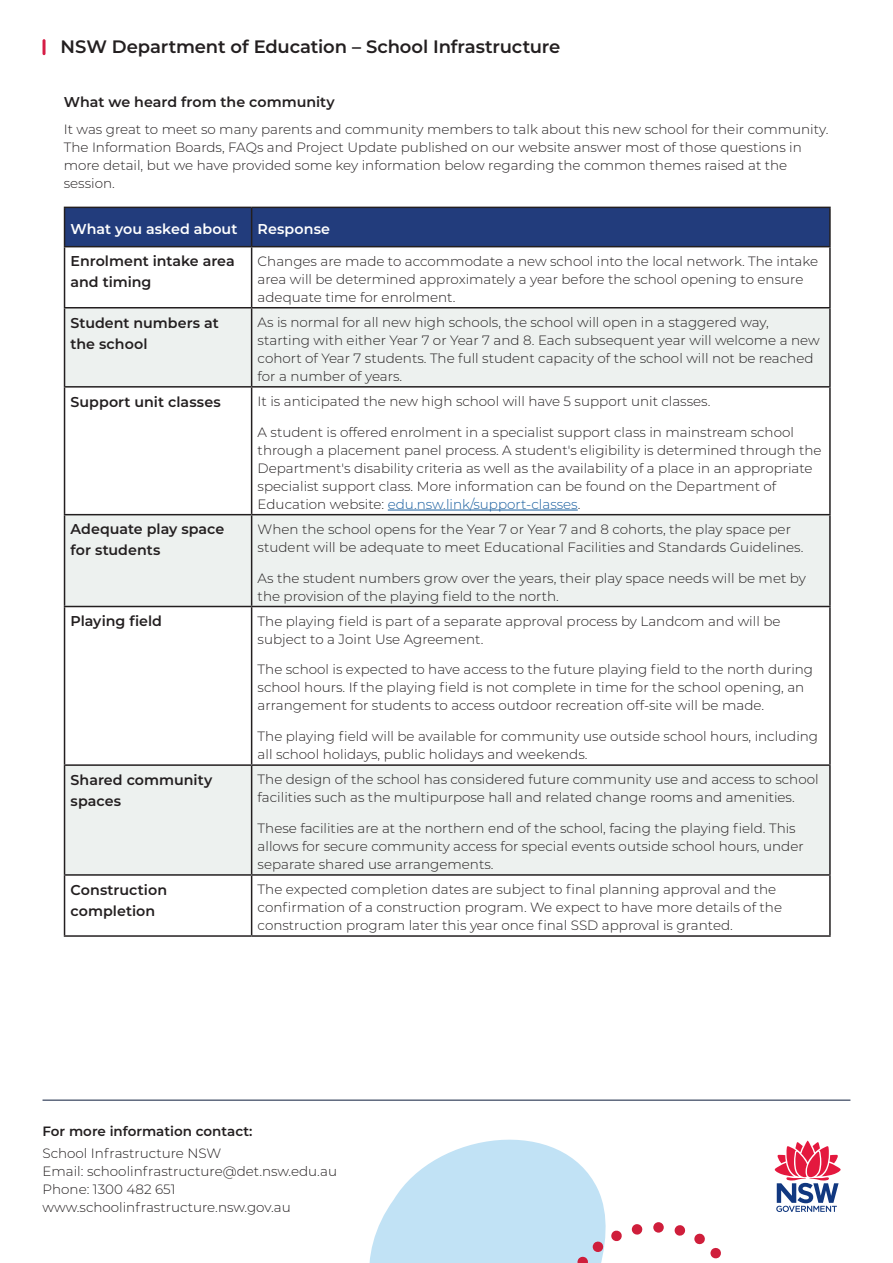
<style>
.page{position:relative;width:893px;height:1263px;background:#fff}
.page>*{position:absolute;margin:0;border:0;box-sizing:border-box;transform-origin:0 0}
.t1{font:600 18px "Montserrat";letter-spacing:-.005em;color:#231f20}
.t2{font:600 14.25px/21px "Montserrat";color:#231f20}
.t3{font:600 14.25px "Montserrat";letter-spacing:.005em;color:#fff}
.t4{font:300 13.5px/18px "Montserrat";color:#231f20}
.t5{font:600 13.5px "Montserrat";color:#231f20}
.s1{color:#175d9e}
</style>
<div class="page">
<svg style="left:369px;top:1139px;width:237px;height:124px;fill:#c1e2f5"></svg>
<svg style="left:632px;top:1224px;width:11px;height:11px"></svg>
<svg style="left:675px;top:1225px;width:11px;height:11px"></svg>
<svg style="left:611px;top:1230px;width:11px;height:12px"></svg>
<svg style="left:577px;top:1241px;width:27px;height:22px"></svg>
<svg style="left:694px;top:1233px;width:27px;height:26px"></svg>
<div style="left:653px;top:1222px;width:11px;height:11px;background:#cf1e3b;border-radius:50%"></div>
<hr style="left:43px;top:39px;width:3px;height:16px;background:#d61d46;border-radius:2px">
<hr style="left:43px;top:1100px;width:807px;height:1px;background:#0c1c3b">
<svg style="left:774px;top:1140px;width:67px;height:72px"></svg>
<div style="left:65px;top:208px;width:764px;height:38px;background:#223c7c"></div>
<svg style="left:65px;top:308px;width:764px;height:566px;fill:#eef1ef"></svg>
<hr style="left:64px;top:207px;width:188px;height:1px;background:#231f20">
<hr style="left:64px;top:208px;width:1px;height:38px;background:#231f20">
<hr style="left:252px;top:207px;width:579px;height:1px;background:#231f20">
<hr style="left:251px;top:208px;width:1px;height:38px;background:#231f20">
<hr style="left:829px;top:208px;width:2px;height:38px;background:#231f20">
<hr style="left:64px;top:246px;width:188px;height:1px;background:#231f20">
<hr style="left:64px;top:247px;width:1px;height:60px;background:#231f20">
<hr style="left:252px;top:246px;width:579px;height:1px;background:#231f20">
<hr style="left:251px;top:247px;width:1px;height:60px;background:#231f20">
<hr style="left:829px;top:247px;width:2px;height:60px;background:#231f20">
<hr style="left:64px;top:307px;width:188px;height:1px;background:#231f20">
<hr style="left:64px;top:308px;width:1px;height:78px;background:#231f20">
<hr style="left:252px;top:307px;width:579px;height:1px;background:#231f20">
<hr style="left:251px;top:308px;width:1px;height:78px;background:#231f20">
<hr style="left:829px;top:308px;width:2px;height:78px;background:#231f20">
<hr style="left:64px;top:386px;width:188px;height:2px;background:#231f20">
<hr style="left:64px;top:388px;width:1px;height:126px;background:#231f20">
<hr style="left:252px;top:386px;width:579px;height:2px;background:#231f20">
<hr style="left:251px;top:388px;width:1px;height:126px;background:#231f20">
<hr style="left:829px;top:388px;width:2px;height:126px;background:#231f20">
<hr style="left:64px;top:514px;width:188px;height:1px;background:#231f20">
<hr style="left:64px;top:515px;width:1px;height:91px;background:#231f20">
<hr style="left:252px;top:514px;width:579px;height:1px;background:#231f20">
<hr style="left:251px;top:515px;width:1px;height:91px;background:#231f20">
<hr style="left:829px;top:515px;width:2px;height:91px;background:#231f20">
<hr style="left:64px;top:606px;width:188px;height:1px;background:#231f20">
<hr style="left:64px;top:607px;width:1px;height:157px;background:#231f20">
<hr style="left:252px;top:606px;width:579px;height:1px;background:#231f20">
<hr style="left:251px;top:607px;width:1px;height:157px;background:#231f20">
<hr style="left:829px;top:607px;width:2px;height:157px;background:#231f20">
<hr style="left:64px;top:764px;width:188px;height:2px;background:#231f20">
<hr style="left:64px;top:766px;width:1px;height:108px;background:#231f20">
<hr style="left:252px;top:764px;width:579px;height:2px;background:#231f20">
<hr style="left:251px;top:766px;width:1px;height:108px;background:#231f20">
<hr style="left:829px;top:766px;width:2px;height:108px;background:#231f20">
<hr style="left:64px;top:874px;width:188px;height:2px;background:#231f20">
<hr style="left:64px;top:876px;width:1px;height:59px;background:#231f20">
<hr style="left:252px;top:874px;width:579px;height:2px;background:#231f20">
<hr style="left:251px;top:876px;width:1px;height:59px;background:#231f20">
<hr style="left:829px;top:876px;width:2px;height:59px;background:#231f20">
<hr style="left:64px;top:935px;width:188px;height:2px;background:#231f20">
<hr style="left:252px;top:935px;width:579px;height:2px;background:#231f20">
<hr style="left:388px;top:510px;width:190px;height:1px;background:#175d9e">
<h1 class="t1" style="left:61px;top:34px;width:501px">NSW Department of Education – School Infrastructure</h1>
<p class="t2" style="left:64px;top:91px;width:273px">What we heard from the community</p>
<p class="t4" style="left:64px;top:120px;width:766px">It was great to meet so many parents and community members to talk about this new school for their community.<br>The Information Boards, FAQs and Project Update published on our website answer most of those questions in more detail, but we have provided some key information below regarding the common themes raised at the session.</p>
<p class="t3" style="left:71px;top:219px;width:168px">What you asked about</p>
<p class="t3" style="left:258px;top:219px;width:74px">Response</p>
<p class="t2" style="left:71px;top:250px;width:166px">Enrolment intake area and timing</p>
<p class="t4" style="left:258px;top:252px;width:562px">Changes are made to accommodate a new school into the local network. The intake area will be determined approximately a year before the school opening to ensure adequate time for enrolment.</p>
<p class="t2" style="left:71px;top:311px;width:150px">Student numbers at the school</p>
<p class="t4" style="left:258px;top:313px;width:564px">As is normal for all new high schools, the school will open in a staggered way, starting with either Year 7 or Year 7 and 8. Each subsequent year will welcome a new cohort of Year 7 students. The full student capacity of the school will not be reached for a number of years.</p>
<p class="t2" style="left:71px;top:390px;width:152px">Support unit classes</p>
<p class="t4" style="left:258px;top:392px;width:454px">It is anticipated the new high school will have 5 support unit classes.</p>
<p class="t4" style="left:258px;top:422px;width:565px">A student is offered enrolment in a specialist support class in mainstream school through a placement panel process. A student's eligibility is determined through the Department's disability criteria as well as the availability of a place in an appropriate specialist support class. More information can be found on the Department of Education website: <span class="s1">edu.nsw.link/support-classes</span>.</p>
<p class="t2" style="left:71px;top:518px;width:155px">Adequate play space for students</p>
<p class="t4" style="left:258px;top:519px;width:547px">When the school opens for the Year 7 or Year 7 and 8 cohorts, the play space per student will be adequate to meet Educational Facilities and Standards Guidelines.</p>
<p class="t4" style="left:258px;top:568px;width:550px">As the student numbers grow over the years, their play space needs will be met by the provision of the playing field to the north.</p>
<p class="t2" style="left:71px;top:610px;width:93px">Playing field</p>
<p class="t4" style="left:258px;top:611px;width:524px">The playing field is part of a separate approval process by Landcom and will be subject to a Joint Use Agreement.</p>
<p class="t4" style="left:258px;top:660px;width:557px">The school is expected to have access to the future playing field to the north during school hours. If the playing field is not complete in time for the school opening, an arrangement for students to access outdoor recreation off-site will be made.</p>
<p class="t4" style="left:258px;top:727px;width:562px">The playing field will be available for community use outside school hours, including all school holidays, public holidays and weekends.</p>
<p class="t2" style="left:71px;top:769px;width:143px">Shared community spaces</p>
<p class="t4" style="left:258px;top:770px;width:562px">The design of the school has considered future community use and access to school facilities such as the multipurpose hall and related change rooms and amenities.</p>
<p class="t4" style="left:258px;top:819px;width:548px">These facilities are at the northern end of the school, facing the playing field. This allows for secure community access for special events outside school hours, under separate shared use arrangements.</p>
<p class="t2" style="left:71px;top:878px;width:98px">Construction completion</p>
<p class="t4" style="left:258px;top:880px;width:526px">The expected completion dates are subject to final planning approval and the confirmation of a construction program. We expect to have more details of the construction program later this year once final SSD approval is granted.</p>
<p class="t5" style="left:43px;top:1121px;width:211px">For more information contact:</p>
<p class="t4" style="left:43px;top:1144px;width:296px">School Infrastructure NSW<br>Email: schoolinfrastructure@det.nsw.edu.au Phone: 1300 482 651 www.schoolinfrastructure.nsw.gov.au</p>
</div>
